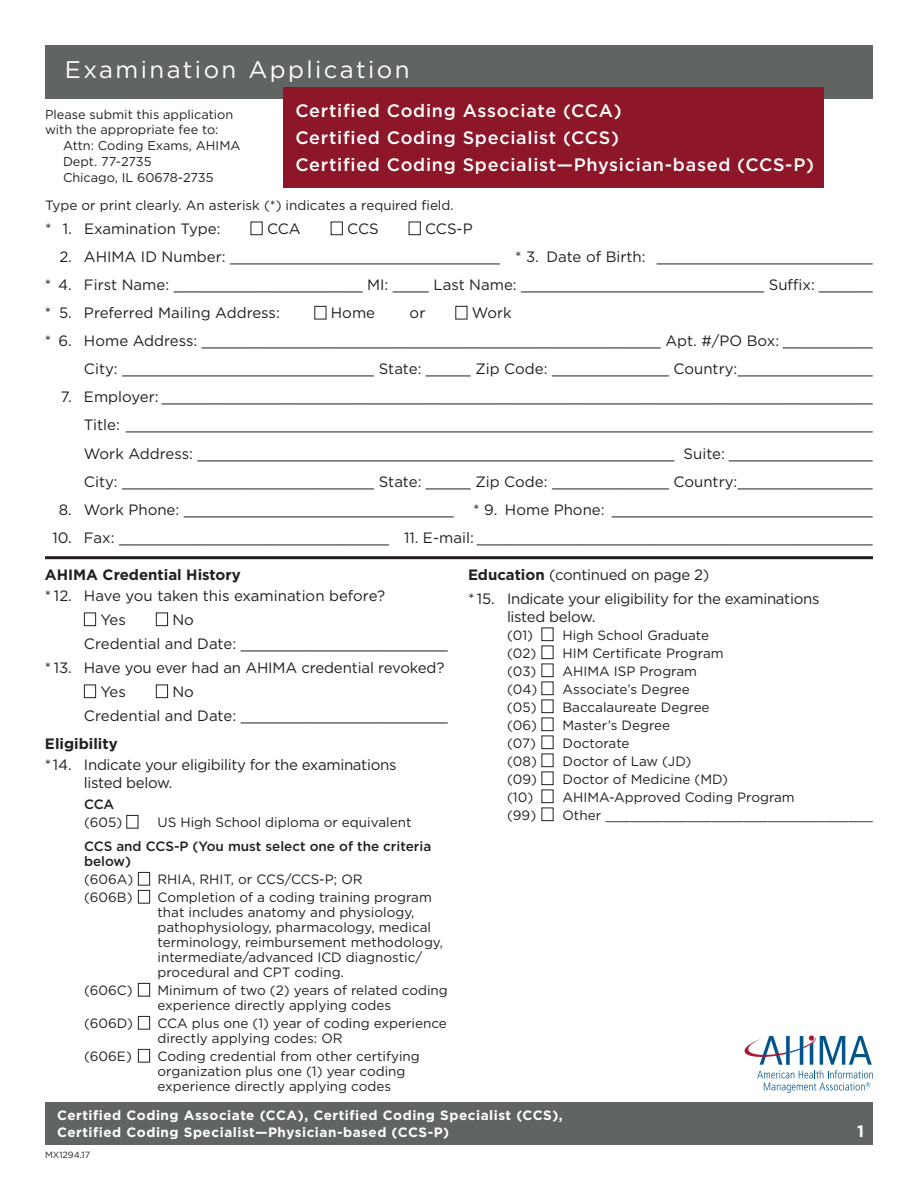
<style>
.page{position:relative;width:918px;height:1188px;background:#fff}
.page>*{position:absolute;margin:0;border:0;box-sizing:border-box;transform-origin:0 0}
.t1{font:24px "Gotham";letter-spacing:.1em;color:#fff}
.t2{font:500 18px/27px "Gotham";letter-spacing:.04em;color:#fff}
.t3{font:700 16.5px "Gotham";color:#fff}
.t4{font:15px/28.2px "Gotham";letter-spacing:-.01em;color:#231f20}
.t5{font:700 15px "Gotham";color:#231f20}
.t6{font:13.5px/15px "Gotham";color:#231f20}
.t7{font:700 13.5px/16.5px "Gotham";letter-spacing:.04em;color:#fff}
.t8{font:500 13.5px/15px "Gotham";color:#231f20}
.t9{font:12.75px/15.8px "Gotham";color:#231f20}
.t10{font:9px "Gotham";color:#231f20}
.s1{font-weight:700}
</style>
<div class="page">
<svg style="left:745px;top:1035px;width:128px;height:58px"></svg>
<div style="left:45px;top:45px;width:828px;height:54px;background:#616562"></div>
<div style="left:45px;top:1102px;width:828px;height:43px;background:#616562"></div>
<div style="left:251px;top:222px;width:12px;height:13px;border:1px solid #231f20"></div>
<div style="left:331px;top:222px;width:12px;height:13px;border:1px solid #231f20"></div>
<div style="left:409px;top:222px;width:12px;height:13px;border:1px solid #231f20"></div>
<div style="left:314px;top:306px;width:12px;height:13px;border:1px solid #231f20"></div>
<div style="left:455px;top:306px;width:12px;height:13px;border:1px solid #231f20"></div>
<div style="left:84px;top:613px;width:12px;height:13px;border:1px solid #231f20"></div>
<div style="left:156px;top:613px;width:12px;height:13px;border:1px solid #231f20"></div>
<div style="left:84px;top:685px;width:12px;height:13px;border:1px solid #231f20"></div>
<div style="left:156px;top:685px;width:12px;height:13px;border:1px solid #231f20"></div>
<div style="left:126px;top:815px;width:12px;height:14px;border:1px solid #231f20"></div>
<div style="left:138px;top:872px;width:12px;height:14px;border:1px solid #231f20"></div>
<div style="left:138px;top:890px;width:12px;height:14px;border:1px solid #231f20"></div>
<div style="left:138px;top:983px;width:12px;height:14px;border:1px solid #231f20"></div>
<div style="left:138px;top:1016px;width:12px;height:14px;border:1px solid #231f20"></div>
<div style="left:138px;top:1049px;width:12px;height:14px;border:1px solid #231f20"></div>
<div style="left:542px;top:628px;width:12px;height:13px;border:1px solid #231f20"></div>
<div style="left:542px;top:646px;width:12px;height:13px;border:1px solid #231f20"></div>
<div style="left:542px;top:664px;width:12px;height:13px;border:1px solid #231f20"></div>
<div style="left:542px;top:700px;width:12px;height:13px;border:1px solid #231f20"></div>
<div style="left:542px;top:718px;width:12px;height:13px;border:1px solid #231f20"></div>
<div style="left:542px;top:736px;width:12px;height:13px;border:1px solid #231f20"></div>
<div style="left:542px;top:754px;width:12px;height:13px;border:1px solid #231f20"></div>
<div style="left:542px;top:772px;width:12px;height:13px;border:1px solid #231f20"></div>
<div style="left:542px;top:790px;width:12px;height:13px;border:1px solid #231f20"></div>
<div style="left:542px;top:808px;width:12px;height:13px;border:1px solid #231f20"></div>
<hr style="left:45px;top:556px;width:828px;height:3px;background:#231f20">
<div style="left:283px;top:87px;width:541px;height:101px;background:#8d1728"></div>
<h1 class="t1" style="left:65px;top:54px;width:346px">Examination Application</h1>
<p class="t9" style="left:45px;top:106px;width:190px">Please submit this application with the appropriate fee to:</p>
<p class="t9" style="left:63px;top:137px;width:179px">Attn: Coding Exams, AHIMA<br>Dept. 77-2735<br>Chicago, IL 60678-2735</p>
<p class="t2" style="left:295px;top:97px;width:520px">Certified Coding Associate (CCA)<br>Certified Coding Specialist (CCS)<br>Certified Coding Specialist—Physician-based (CCS-P)</p>
<p class="t6" style="left:45px;top:197px;width:410px">Type or print clearly. An asterisk (*) indicates a required field.</p>
<p class="t4" style="left:45px;top:214px;width:177px">* 1. Examination Type:</p>
<p class="t4" style="left:267px;top:214px;width:35px">CCA</p>
<p class="t4" style="left:347px;top:214px;width:33px">CCS</p>
<p class="t4" style="left:425px;top:214px;width:49px">CCS-P</p>
<p class="t4" style="left:45px;top:242px;width:829px;text-align:justify;text-indent:14px">2. AHIMA ID Number: ______________________________ * 3. Date of Birth: ________________________ * 4. First Name: _____________________ MI: ____ Last Name: ___________________________ Suffix: ______ * 5. Preferred Mailing Address:</p>
<p class="t4" style="left:331px;top:298px;width:46px">Home</p>
<p class="t4" style="left:410px;top:298px;width:17px">or</p>
<p class="t4" style="left:472px;top:298px;width:41px">Work</p>
<p class="t4" style="left:45px;top:326px;width:829px">* 6. Home Address: ___________________________________________________ Apt. #/PO Box: __________</p>
<p class="t4" style="left:84px;top:354px;width:790px">City: ____________________________ State: _____ Zip Code: _____________ Country:_______________</p>
<p class="t4" style="left:84px;top:383px;width:790px;text-align:justify;text-indent:-23px">7. Employer: _______________________________________________________________________________ Title: ___________________________________________________________________________________ Work Address: _____________________________________________________ Suite: ________________ City: ____________________________ State: _____ Zip Code: _____________ Country:_______________</p>
<p class="t4" style="left:59px;top:495px;width:396px">8. Work Phone: ______________________________</p>
<p class="t4" style="left:473px;top:495px;width:401px">* 9. Home Phone: _____________________________</p>
<p class="t4" style="left:53px;top:523px;width:822px">10. Fax: ______________________________ 11. E-mail: ____________________________________________</p>
<p class="t5" style="left:45px;top:564px;width:197px">AHIMA Credential History</p>
<p class="t4" style="left:100px;top:583px;width:286px;line-height:24px;text-indent:-56px">* 12. Have you taken this examination before?<br>Yes</p>
<p class="t4" style="left:468px;top:562px;width:353px;line-height:24px"><span class="s1">Education</span> (continued on page 2)<br>* 15. Indicate your eligibility for the examinations</p>
<p class="t4" style="left:507px;top:602px;width:90px">listed below.</p>
<p class="t6" style="left:507px;top:625px;width:204px;line-height:18px">(01) High School Graduate (02)</p>
<p class="t4" style="left:172px;top:605px;width:23px">No</p>
<p class="t4" style="left:84px;top:629px;width:365px">Credential and Date: _______________________</p>
<p class="t4" style="left:45px;top:653px;width:401px">* 13. Have you ever had an AHIMA credential revoked?</p>
<p class="t4" style="left:100px;top:677px;width:27px">Yes</p>
<p class="t6" style="left:563px;top:645px;width:163px">HIM Certificate Program</p>
<p class="t6" style="left:507px;top:663px;width:31px">(03)</p>
<p class="t6" style="left:563px;top:663px;width:136px">AHIMA ISP Program</p>
<p class="t6" style="left:507px;top:681px;width:32px">(04)</p>
<p class="t6" style="left:562px;top:681px;width:129px">Associate’s Degree</p>
<p class="t6" style="left:507px;top:699px;width:31px">(05)</p>
<p class="t6" style="left:563px;top:699px;width:149px">Baccalaureate Degree</p>
<p class="t6" style="left:507px;top:717px;width:32px">(06)</p>
<p class="t6" style="left:563px;top:717px;width:109px">Master’s Degree</p>
<p class="t6" style="left:507px;top:735px;width:31px">(07)</p>
<p class="t6" style="left:563px;top:735px;width:69px">Doctorate</p>
<p class="t6" style="left:507px;top:753px;width:31px">(08)</p>
<p class="t6" style="left:563px;top:753px;width:130px">Doctor of Law (JD)</p>
<p class="t6" style="left:507px;top:771px;width:32px">(09)</p>
<p class="t6" style="left:563px;top:771px;width:167px">Doctor of Medicine (MD)</p>
<p class="t6" style="left:507px;top:789px;width:28px">(10)</p>
<p class="t6" style="left:563px;top:789px;width:234px">AHIMA-Approved Coding Program</p>
<p class="t6" style="left:507px;top:807px;width:31px">(99)</p>
<p class="t6" style="left:563px;top:807px;width:312px">Other _________________________________</p>
<p class="t4" style="left:84px;top:679px;width:365px;line-height:24px;text-indent:88px">No<br>Credential and Date: _______________________</p>
<p class="t5" style="left:45px;top:734px;width:74px">Eligibility</p>
<p class="t4" style="left:84px;top:755px;width:314px;line-height:18px;text-indent:-39px">*14. Indicate your eligibility for the examinations listed below.</p>
<p class="t8" style="left:84px;top:797px;width:32px">CCA</p>
<p class="t6" style="left:84px;top:814px;width:40px">(605)</p>
<p class="t6" style="left:158px;top:814px;width:256px">US High School diploma or equivalent</p>
<p class="t8" style="left:84px;top:839px;width:349px">CCS and CCS-P (You must select one of the criteria below)</p>
<p class="t6" style="left:84px;top:871px;width:51px">(606A)</p>
<p class="t6" style="left:158px;top:871px;width:207px">RHIA, RHIT, or CCS/CCS-P; OR</p>
<p class="t6" style="left:84px;top:889px;width:50px">(606B)</p>
<p class="t6" style="left:158px;top:889px;width:287px">Completion of a coding training program that includes anatomy and physiology, pathophysiology, pharmacology, medical terminology, reimbursement methodology, intermediate/advanced ICD diagnostic/ procedural and CPT coding.</p>
<p class="t6" style="left:84px;top:982px;width:50px">(606C)</p>
<p class="t6" style="left:158px;top:982px;width:292px">Minimum of two (2) years of related coding experience directly applying codes</p>
<p class="t6" style="left:84px;top:1015px;width:50px">(606D)</p>
<p class="t6" style="left:158px;top:1015px;width:291px">CCA plus one (1) year of coding experience directly applying codes: OR</p>
<p class="t6" style="left:84px;top:1048px;width:49px">(606E)</p>
<p class="t6" style="left:158px;top:1048px;width:264px">Coding credential from other certifying organization plus one (1) year coding experience directly applying codes</p>
<p class="t7" style="left:57px;top:1107px;width:507px">Certified Coding Associate (CCA), Certified Coding Specialist (CCS),<br>Certified Coding Specialist—Physician-based (CCS-P)</p>
<p class="t10" style="left:45px;top:1149px;width:47px">MX1294.17</p>
<p class="t3" style="left:857px;top:1120px;width:8px">1</p>
</div>
